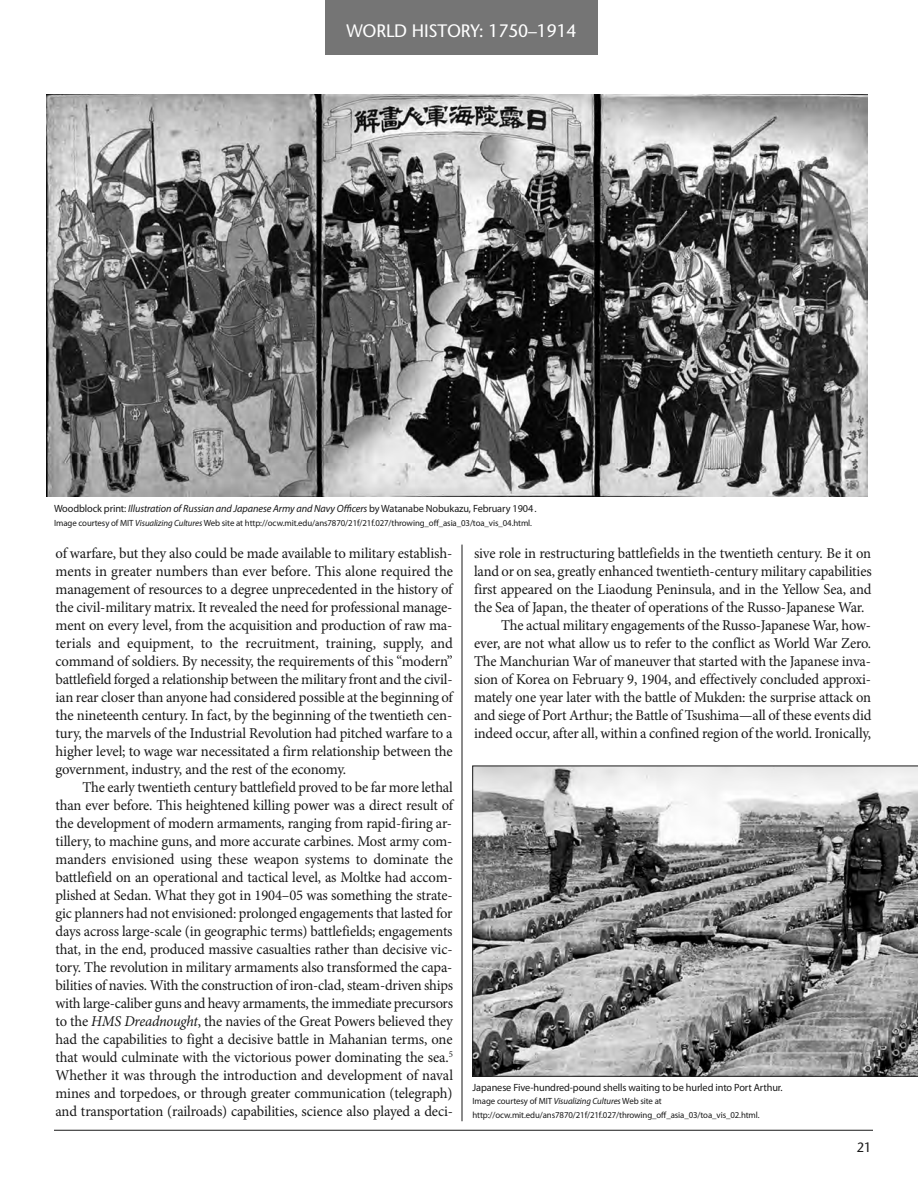
<style>
.page{position:relative;width:918px;height:1188px;background:#fff}
.page>*{position:absolute;margin:0;border:0;box-sizing:border-box;transform-origin:0 0}
.t1{font:18px "Stone Sans";letter-spacing:-.01em;color:#fff}
.t2{font:15px/18px "Minion Pro";letter-spacing:-.01em;color:#191919;text-align:justify}
.t3{font:13.5px "Stone Sans";color:#191919;scale:.95 1}
.t4{font:italic 10.5px "Myriad Pro";letter-spacing:-.01em;color:#191919}
.t5{font:10.5px "Myriad Pro";letter-spacing:-.01em;color:#191919}
.t6{font:9px/13.5px "Myriad Pro";letter-spacing:-.01em;color:#191919}
.s1{font-style:normal}
.s2{font-style:italic}
</style>
<div class="page">
<hr style="left:462px;top:545px;width:1px;height:576px;background:#191919">
<hr style="left:54px;top:1130px;width:819px;height:1px;background:#191919">
<div style="left:326px;top:0;width:272px;height:55px;background:#757575"></div>
<svg style="left:472px;top:766px;width:446px;height:310px;background:#919191"></svg>
<img style="left:47px;top:94px;width:820px;height:402px">
<p class="t1" style="left:346px;top:24px;width:232px">WORLD HISTORY: 1750–1914</p>
<p class="t4" style="left:54px;top:505px;width:485px"><span class="s1">Woodblock print:</span> Illustration of Russian and Japanese Army and Navy Officers <span class="s1">by Watanabe Nobukazu, February 1904</span> .</p>
<p class="t6" style="left:54px;top:517px;width:480px">Image courtesy of MIT <span class="s2">Visualizing Cultures</span> Web site at http://ocw.mit.edu/ans7870/21f/21f.027/throwing_off_asia_03/toa_vis_04.html.</p>
<p class="t2" style="left:56px;top:546px;width:399px">of warfare, but they also could be made available to military establish&shy;ments in greater numbers than ever before. This alone required the management of resources to a degree unprecedented in the history of the civil-military matrix. It revealed the need for professional manage&shy;ment on every level, from the acquisition and production of raw ma&shy;terials and equipment, to the recruitment, training, supply, and command of soldiers. By necessity, the requirements of this “modern” battlefield forged a relationship between the military front and the civil&shy;ian rear closer than anyone had considered possible at the beginning of the nineteenth century. In fact, by the beginning of the twentieth cen&shy;tury, the marvels of the Industrial Revolution had pitched warfare to a higher level; to wage war necessitated a firm relationship between the government, industry, and the rest of the economy.</p>
<p class="t2" style="left:55px;top:780px;width:399px;text-indent:27px">The early twentieth century battlefield proved to be far more lethal than ever before. This heightened killing power was a direct result of the development of modern armaments, ranging from rapid-firing ar&shy;tillery, to machine guns, and more accurate carbines. Most army com&shy;manders envisioned using these weapon systems to dominate the battlefield on an operational and tactical level, as Moltke had accom&shy;plished at Sedan. What they got in 1904–05 was something the strate&shy;gic planners had not envisioned: prolonged engagements that lasted for days across large-scale (in geographic terms) battlefields; engagements that, in the end, produced massive casualties rather than decisive vic&shy;tory. The revolution in military armaments also transformed the capa&shy;bilities of navies. With the construction of iron-clad, steam-driven ships with large-caliber guns and heavy armaments, the immediate precursors to the <span class="s2">HMS Dreadnought</span>, the navies of the Great Powers believed they had the capabilities to fight a decisive battle in Mahanian terms, one that would culminate with the victorious power dominating the sea.<sup>5<br></sup>Whether it was through the introduction and development of naval mines and torpedoes, or through greater communication (telegraph) and transportation (railroads) capabilities, science also played a deci-</p>
<p class="t2" style="left:474px;top:546px;width:399px">sive role in restructuring battlefields in the twentieth century. Be it on</p>
<p class="t2" style="left:474px;top:564px;width:399px">land or on sea, greatly enhanced twentieth-century military capabilities</p>
<p class="t2" style="left:474px;top:582px;width:399px">first appeared on the Liaodung Peninsula, and in the Yellow Sea, and</p>
<p class="t2" style="left:474px;top:600px;width:392px">the Sea of Japan, the theater of operations of the Russo-Japanese War.</p>
<p class="t2" style="left:501px;top:618px;width:372px">The actual military engagements of the Russo-Japanese War, how-</p>
<p class="t2" style="left:474px;top:636px;width:399px">ever, are not what allow us to refer to the conflict as World War Zero.</p>
<p class="t2" style="left:474px;top:654px;width:398px">The Manchurian War of maneuver that started with the Japanese inva-</p>
<p class="t2" style="left:474px;top:672px;width:398px">sion of Korea on February 9, 1904, and effectively concluded approxi-</p>
<p class="t2" style="left:474px;top:690px;width:399px">mately one year later with the battle of Mukden: the surprise attack on</p>
<p class="t2" style="left:474px;top:708px;width:399px">and siege of Port Arthur; the Battle of Tsushima—all of these events did</p>
<p class="t2" style="left:474px;top:726px;width:399px">indeed occur, after all, within a confined region of the world. Ironically,</p>
<p class="t5" style="left:473px;top:1083px;width:312px">Japanese Five-hundred-pound shells waiting to be hurled into Port Arthur.</p>
<p class="t6" style="left:473px;top:1095px;width:289px">Image courtesy of MIT <span class="s2">Visualizing Cultures</span> Web site at http://ocw.mit.edu/ans7870/21f/21f.027/throwing_off_asia_03/toa_vis_02.html.</p>
<p class="t3" style="left:857px;top:1142px;width:17px">21</p>
</div>
